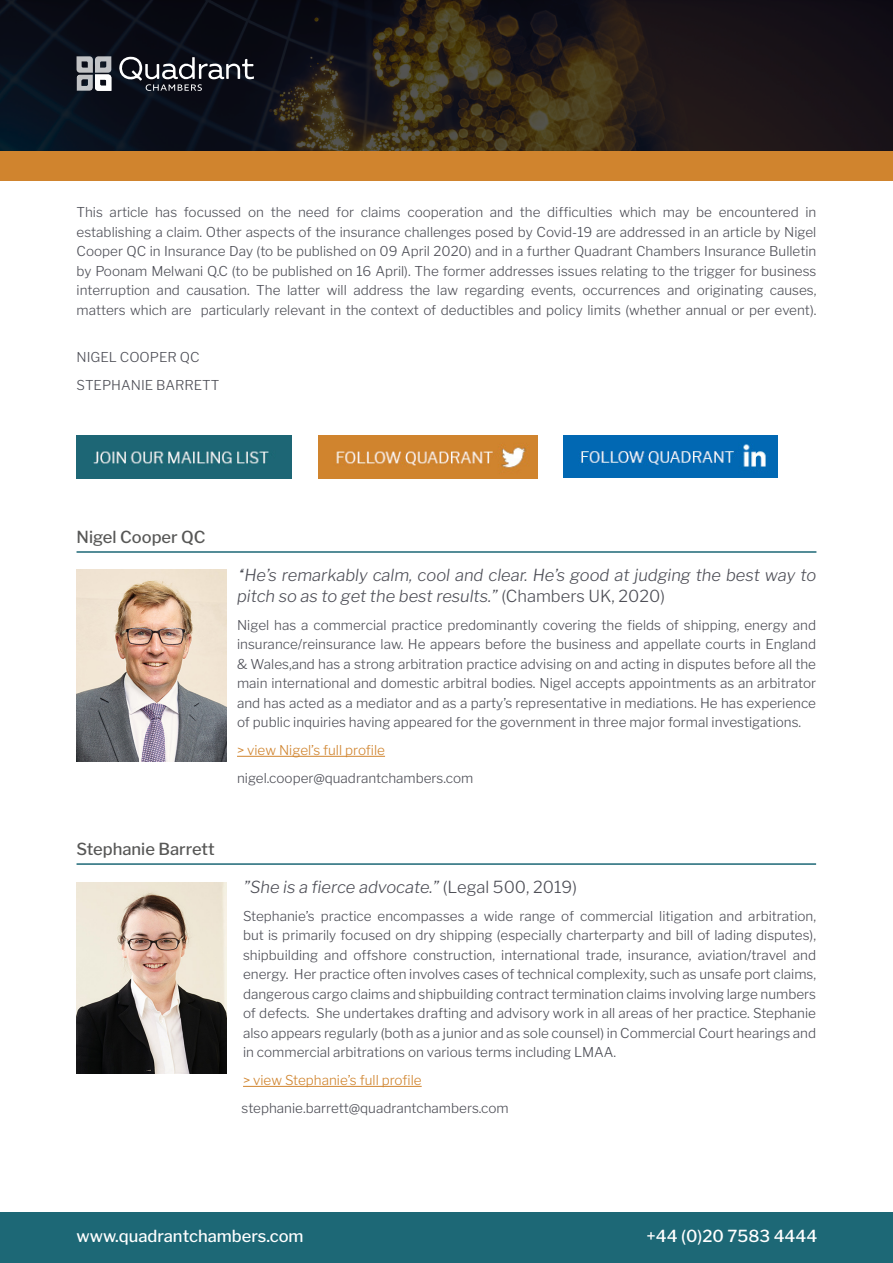
<style>
.page{position:relative;width:893px;height:1263px;background:#fff}
.page>*{position:absolute;margin:0;border:0;box-sizing:border-box;transform-origin:0 0}
.Body_quote{font:italic 300 16.5px/21px "Libre Franklin";color:#4d4e56}
.t1{font:500 16.5px "Libre Franklin";color:#fff}
.Sub_Head{font:500 16.5px "Libre Franklin";color:#575756}
.Body{font:300 13.5px/19.5px "Libre Franklin";color:#4d4e56;text-align:justify}
.Body-2{font:300 13.5px "Libre Franklin";color:#d0842e}
.s1{font-style:normal}
</style>
<div class="page">
<svg style="left:0;top:0;width:893px;height:151px;background:#1d1918"></svg>
<div style="left:0;top:1212px;width:893px;height:51px;background:#1d6876"></div>
<svg style="left:77px;top:56px;width:34px;height:35px"></svg>
<svg style="left:119px;top:56px;width:135px;height:35px;background:#3c3e46"></svg>
<div style="left:0;top:151px;width:893px;height:30px;background:#d0842e"></div>
<hr style="left:77px;top:551px;width:739px;height:2px;background:#1d6876">
<hr style="left:237px;top:756px;width:148px;height:1px;background:#d0842e">
<hr style="left:77px;top:863px;width:739px;height:2px;background:#1d6876">
<hr style="left:243px;top:1086px;width:179px;height:1px;background:#d0842e">
<img style="left:77px;top:435px;width:215px;height:43px">
<img style="left:319px;top:435px;width:219px;height:44px">
<img style="left:564px;top:435px;width:213px;height:43px">
<img style="left:77px;top:569px;width:150px;height:193px">
<img style="left:77px;top:882px;width:149px;height:191px">
<p class="Body" style="left:77px;top:202px;width:741px">This article has focussed on the need for claims cooperation and the difficulties which may be encountered in establishing a claim. Other aspects of the insurance challenges posed by Covid-19 are addressed in an article by Nigel Cooper QC in Insurance Day (to be published on 09 April 2020) and in a further Quadrant Chambers Insurance Bulletin by Poonam Melwani Q.C (to be published on 16 April). The former addresses issues relating to the trigger for business interruption and causation. The latter will address the law regarding events, occurrences and originating causes, matters which are particularly relevant in the context of deductibles and policy limits (whether annual or per event).</p>
<p class="Body" style="left:77px;top:347px;width:124px">NIGEL COOPER QC</p>
<p class="Body" style="left:77px;top:375px;width:144px">STEPHANIE BARRETT</p>
<p class="Sub_Head" style="left:77px;top:527px;width:131px">Nigel Cooper QC</p>
<p class="Sub_Head" style="left:77px;top:839px;width:140px">Stephanie Barrett</p>
<p class="Body_quote" style="left:237px;top:564px;width:581px">“He’s remarkably calm, cool and clear. He’s good at judging the best way to pitch so as to get the best results.” <span class="s1">(Chambers UK, 2020)</span></p>
<p class="Body" style="left:237px;top:615px;width:581px">Nigel has a commercial practice predominantly covering the fields of shipping, energy and insurance/reinsurance law. He appears before the business and appellate courts in England &amp; Wales,and has a strong arbitration practice advising on and acting in disputes before all the main international and domestic arbitral bodies. Nigel accepts appointments as an arbitrator and has acted as a mediator and as a party’s representative in mediations. He has experience of public inquiries having appeared for the government in three major formal investigations.</p>
<p class="Body-2" style="left:237px;top:742px;width:149px">&gt; view Nigel’s full profile</p>
<p class="Body" style="left:237px;top:769px;width:238px">nigel.cooper@quadrantchambers.com</p>
<p class="Body_quote" style="left:244px;top:876px;width:335px">”She is a fierce advocate.” <span class="s1">(Legal 500, 2019)</span></p>
<p class="Body" style="left:243px;top:906px;width:575px">Stephanie’s practice encompasses a wide range of commercial litigation and arbitration, but is primarily focused on dry shipping (especially charterparty and bill of lading disputes), shipbuilding and offshore construction, international trade, insurance, aviation/travel and energy. Her practice often involves cases of technical complexity, such as unsafe port claims, dangerous cargo claims and shipbuilding contract termination claims involving large numbers of defects. She undertakes drafting and advisory work in all areas of her practice. Stephanie also appears regularly (both as a junior and as sole counsel) in Commercial Court hearings and in commercial arbitrations on various terms including LMAA.</p>
<p class="Body-2" style="left:243px;top:1072px;width:180px">&gt; view Stephanie’s full profile</p>
<p class="Body" style="left:241px;top:1099px;width:269px">stephanie.barrett@quadrantchambers.com</p>
<p class="t1" style="left:77px;top:1226px;width:229px">www.quadrantchambers.com</p>
<p class="t1" style="left:647px;top:1226px;width:172px">+44 (0)20 7583 4444</p>
</div>
